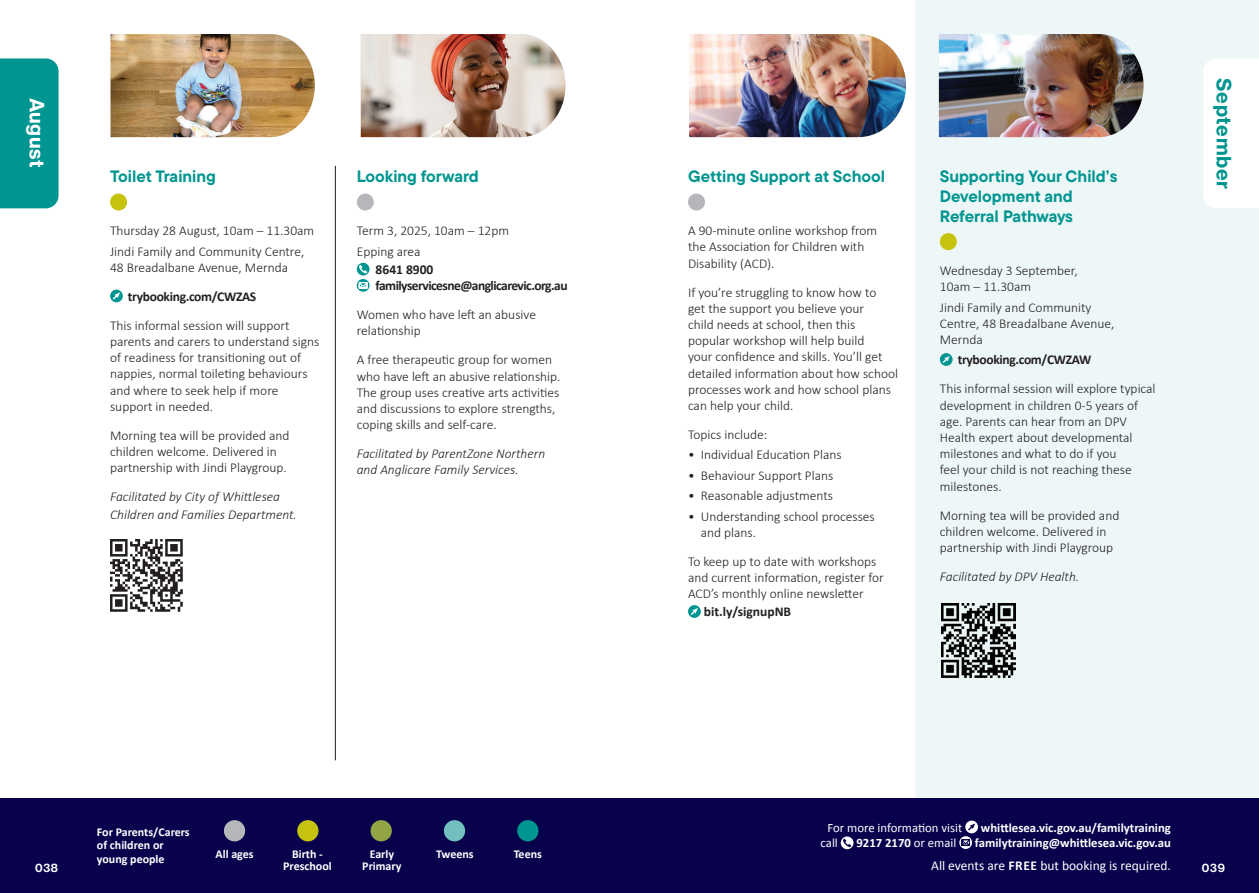
<style>
.page{position:relative;width:1259px;height:893px;background:#fff}
.page>*{position:absolute;margin:0;border:0;box-sizing:border-box;transform-origin:0 0}
.t1{font:19.5px "N Haas Grotesk TX Pro 75 Bd";letter-spacing:.03em;color:#009590}
.t2{font:19.5px "N Haas Grotesk TX Pro 75 Bd";letter-spacing:.03em;color:#fff}
.t3{font:700 16.5px/19.8px "TT Commons Pro";color:#009590}
.t4{font:300 13.5px/16.2px "Calibri";color:#231f20}
.t5{font:italic 300 13.5px/18px "Calibri";color:#231f20}
.t6{font:700 13.5px/16.2px "Calibri";letter-spacing:-.025em;color:#231f20}
.t7{font:13.5px "Calibri";color:#fff}
.t8{font:700 13.5px "Calibri";color:#231f20}
.t9{font:700 12.75px "Calibri";color:#fff}
.t10{font:12.75px "Calibri";color:#fff}
.t11{font:700 12px/13.5px "Calibri";color:#fff;text-align:center}
.t12{font:12px "N Haas Grotesk DS Pro 65 Md";letter-spacing:.06em;color:#fff}
.s1{font-weight:400}
.s2{font-weight:700}
</style>
<div class="page">
<div style="left:0;top:798px;width:1259px;height:95px;background:#08014c"></div>
<div style="left:224px;top:820px;width:21px;height:21px;background:#b6b7bb;border-radius:50%"></div>
<div style="left:297px;top:820px;width:21px;height:21px;background:#c6c30e;border-radius:50%"></div>
<div style="left:370px;top:820px;width:22px;height:21px;background:#93a445;border-radius:50%"></div>
<div style="left:444px;top:820px;width:21px;height:21px;background:#71bfbe;border-radius:50%"></div>
<div style="left:517px;top:820px;width:21px;height:21px;background:#009590;border-radius:50%"></div>
<svg style="left:965px;top:821px;width:13px;height:12px"></svg>
<svg style="left:840px;top:836px;width:13px;height:13px"></svg>
<svg style="left:959px;top:836px;width:13px;height:13px"></svg>
<svg style="left:961px;top:839px;width:9px;height:7px"></svg>
<div style="left:110px;top:194px;width:17px;height:17px;background:#c6c30e;border-radius:50%"></div>
<svg style="left:110px;top:290px;width:13px;height:12px"></svg>
<div style="left:357px;top:194px;width:17px;height:17px;background:#b6b7bb;border-radius:50%"></div>
<svg style="left:357px;top:263px;width:12px;height:13px"></svg>
<svg style="left:357px;top:279px;width:12px;height:13px"></svg>
<svg style="left:359px;top:282px;width:8px;height:7px"></svg>
<img style="left:361px;top:34px;width:204px;height:103px">
<div style="left:915px;top:0;width:344px;height:798px;background:#eef7f7"></div>
<div style="left:1204px;top:59px;width:55px;height:149px;background:#fff"></div>
<div style="left:688px;top:194px;width:17px;height:17px;background:#b6b7bb;border-radius:50%"></div>
<svg style="left:688px;top:605px;width:13px;height:13px"></svg>
<div style="left:940px;top:233px;width:17px;height:17px;background:#c6c30e;border-radius:50%"></div>
<svg style="left:940px;top:353px;width:12px;height:13px"></svg>
<img style="left:939px;top:34px;width:204px;height:103px">
<div style="left:0;top:58px;width:59px;height:150px;background:#009590"></div>
<hr style="left:335px;top:166px;width:1px;height:594px;background:#231f20">
<img style="left:942px;top:603px;width:73px;height:74px">
<img style="left:689px;top:34px;width:217px;height:103px">
<img style="left:111px;top:34px;width:204px;height:103px">
<img style="left:111px;top:539px;width:72px;height:72px">
<h1 class="t2" style="left:49px;top:98px;width:72px;rotate:90deg">August</h1>
<p class="t3" style="left:110px;top:166px;width:107px">Toilet Training</p>
<p class="t4" style="left:110px;top:220px;width:206px;line-height:20.4px">Thursday 28 August, 10am – 11.30am<br>Jindi Family and Community Centre,</p>
<p class="t4" style="left:110px;top:259px;width:179px">48 Breadalbane Avenue, Mernda</p>
<p class="t6" style="left:128px;top:288px;width:130px">trybooking.com/CWZAS</p>
<p class="t4" style="left:110px;top:317px;width:211px">This informal session will support parents and carers to understand signs of readiness for transitioning out of nappies, normal toileting behaviours and where to seek help if more support in needed.</p>
<p class="t4" style="left:110px;top:427px;width:181px">Morning tea will be provided and children welcome. Delivered in partnership with Jindi Playgroup.</p>
<p class="t5" style="left:110px;top:488px;width:188px">Facilitated by City of Whittlesea<br>Children and Families Department.</p>
<p class="t3" style="left:357px;top:166px;width:123px">Looking forward</p>
<p class="t4" style="left:357px;top:220px;width:154px;line-height:20.4px">Term 3, 2025, 10am – 12pm<br>Epping area</p>
<p class="t6" style="left:376px;top:261px;width:193px">8641 8900 familyservicesne@anglicarevic.org.au</p>
<p class="t4" style="left:357px;top:306px;width:181px">Women who have left an abusive relationship</p>
<p class="t4" style="left:357px;top:352px;width:205px">A free therapeutic group for women who have left an abusive relationship.<br>The group uses creative arts activities and discussions to explore strengths, coping skills and self-care.</p>
<p class="t5" style="left:357px;top:445px;width:190px;line-height:16.2px">Facilitated by ParentZone Northern and Anglicare Family Services.</p>
<p class="t3" style="left:688px;top:166px;width:199px">Getting Support at School</p>
<p class="t4" style="left:688px;top:223px;width:191px">A 90-minute online workshop from the Association for Children with<br>Disability (ACD).</p>
<p class="t4" style="left:688px;top:284px;width:211px">If you’re struggling to know how to<br>get the support you believe your<br>child needs at school, then this popular workshop will help build<br>your confidence and skills. You’ll get detailed information about how school processes work and how school plans can help your child.</p>
<p class="t4" style="left:688px;top:426px;width:81px">Topics include:</p>
<p class="t4" style="left:688px;top:447px;width:155px">• Individual Education Plans</p>
<p class="t4" style="left:688px;top:467px;width:147px">• Behaviour Support Plans</p>
<p class="t4" style="left:688px;top:488px;width:146px">• Reasonable adjustments</p>
<p class="t4" style="left:701px;top:508px;width:175px;text-indent:-13px">• Understanding school processes and plans.</p>
<p class="t4" style="left:688px;top:553px;width:197px">To keep up to date with workshops and current information, register for<br>ACD’s monthly online newsletter</p>
<p class="t8" style="left:704px;top:602px;width:89px">bit.ly/signupNB</p>
<p class="t3" style="left:940px;top:166px;width:179px">Supporting Your Child’s<br>Development and<br>Referral Pathways</p>
<p class="t4" style="left:940px;top:262px;width:139px">Wednesday 3 September,<br>10am – 11.30am</p>
<p class="t4" style="left:940px;top:299px;width:176px">Jindi Family and Community<br>Centre, 48 Breadalbane Avenue,<br>Mernda</p>
<p class="t6" style="left:957px;top:351px;width:135px">trybooking.com/CWZAW</p>
<p class="t4" style="left:940px;top:381px;width:217px">This informal session will explore typical development in children 0-5 years of age. Parents can hear from an DPV<br>Health expert about developmental milestones and what to do if you<br>feel your child is not reaching these milestones.</p>
<p class="t4" style="left:940px;top:507px;width:181px">Morning tea will be provided and children welcome. Delivered in partnership with Jindi Playgroup</p>
<p class="t5" style="left:940px;top:567px;width:141px">Facilitated by DPV Health.</p>
<h1 class="t1" style="left:1236px;top:78px;width:112px;rotate:90deg">September</h1>
<p class="t10" style="left:827px;top:819px;width:136px">For more information visit</p>
<p class="t9" style="left:981px;top:819px;width:191px">whittlesea.vic.gov.au/familytraining</p>
<p class="t10" style="left:820px;top:834px;width:19px">call</p>
<p class="t9" style="left:856px;top:834px;width:101px">9217 2170 <span class="s1">or email</span></p>
<p class="t9" style="left:975px;top:834px;width:197px">familytraining@whittlesea.vic.gov.au</p>
<p class="t7" style="left:931px;top:856px;width:241px">All events are <span class="s2">FREE</span> but booking is required.</p>
<p class="t11" style="left:97px;top:825px;width:94px;text-align:left">For Parents/Carers of children or young people</p>
<p class="t11" style="left:215px;top:847px;width:40px">All ages</p>
<p class="t11" style="left:283px;top:848px;width:50px;line-height:12px">Birth -<br>Preschool</p>
<p class="t11" style="left:362px;top:848px;width:41px;line-height:12px">Early<br>Primary</p>
<p class="t11" style="left:436px;top:847px;width:39px">Tweens</p>
<p class="t11" style="left:514px;top:847px;width:30px">Teens</p>
<p class="t12" style="left:35px;top:860px;width:24px">038</p>
<p class="t12" style="left:1202px;top:860px;width:24px">039</p>
</div>
